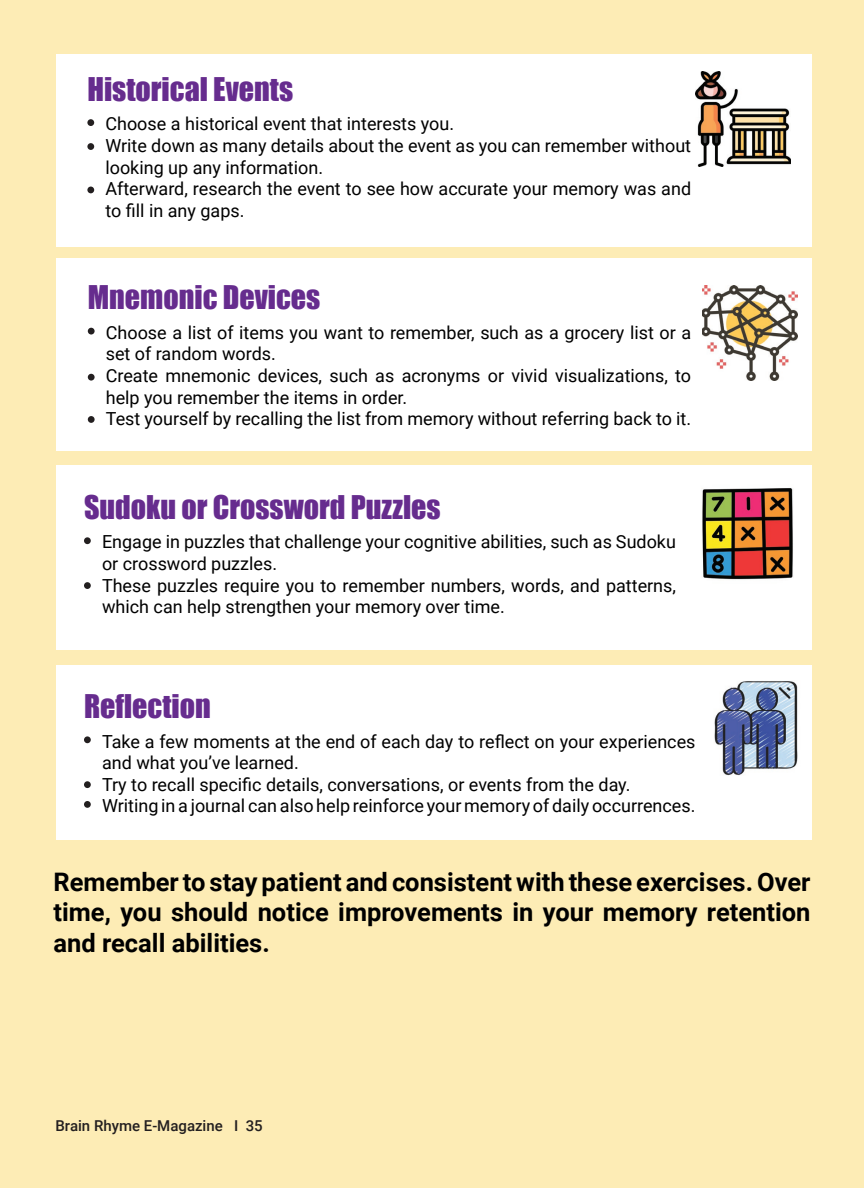
<style>
.page{position:relative;width:864px;height:1188px;background:#fdecb5}
.page>*{position:absolute;margin:0;border:0;box-sizing:border-box;transform-origin:0 0}
.t1{font:30px "Impact";color:#662c8e}
.t2{font:700 25.5px/30.6px "Roboto";color:#000;text-align:justify}
.t3{font:18px/21.6px "Roboto";color:#000}
.t4{font:500 15px "Roboto";color:#231f20}
</style>
<div class="page">
<div style="left:56px;top:54px;width:756px;height:193px;background:#fff"></div>
<div style="left:56px;top:665px;width:756px;height:175px;background:#fff"></div>
<div style="left:56px;top:465px;width:756px;height:185px;background:#fff"></div>
<div style="left:56px;top:259px;width:756px;height:192px;background:#fff"></div>
<div style="left:84px;top:537px;width:7px;height:7px;background:#231f20;border-radius:50%"></div>
<div style="left:84px;top:736px;width:7px;height:7px;background:#231f20;border-radius:50%"></div>
<div style="left:87px;top:119px;width:7px;height:7px;background:#231f20;border-radius:50%"></div>
<div style="left:88px;top:328px;width:7px;height:7px;background:#231f20;border-radius:50%"></div>
<div style="left:87px;top:143px;width:7px;height:7px;background:#231f20;border-radius:50%"></div>
<div style="left:84px;top:582px;width:7px;height:7px;background:#231f20;border-radius:50%"></div>
<div style="left:84px;top:781px;width:7px;height:7px;background:#231f20;border-radius:50%"></div>
<div style="left:84px;top:801px;width:7px;height:7px;background:#231f20;border-radius:50%"></div>
<div style="left:87px;top:187px;width:7px;height:6px;background:#231f20;border-radius:50%"></div>
<div style="left:88px;top:416px;width:7px;height:7px;background:#231f20;border-radius:50%"></div>
<div style="left:88px;top:374px;width:7px;height:7px;background:#231f20;border-radius:50%"></div>
<img style="left:714px;top:681px;width:84px;height:94px">
<img style="left:702px;top:488px;width:91px;height:92px">
<img style="left:702px;top:285px;width:95px;height:96px">
<img style="left:696px;top:71px;width:95px;height:96px">
<h1 class="t1" style="left:87px;top:66px;width:207px">Historical Events</h1>
<p class="t3" style="left:105px;top:112px;width:587px">Choose a historical event that interests you.<br>Write down as many details about the event as you can remember without looking up any information.<br>Afterward, research the event to see how accurate your memory was and to fill in any gaps.</p>
<h1 class="t1" style="left:88px;top:274px;width:234px">Mnemonic Devices</h1>
<p class="t3" style="left:106px;top:321px;width:587px">Choose a list of items you want to remember, such as a grocery list or a set of random words.<br>Create mnemonic devices, such as acronyms or vivid visualizations, to help you remember the items in order.<br>Test yourself by recalling the list from memory without referring back to it.</p>
<h1 class="t1" style="left:84px;top:484px;width:358px">Sudoku or Crossword Puzzles</h1>
<p class="t3" style="left:102px;top:531px;width:576px">Engage in puzzles that challenge your cognitive abilities, such as Sudoku or crossword puzzles.<br>These puzzles require you to remember numbers, words, and patterns, which can help strengthen your memory over time.</p>
<h1 class="t1" style="left:84px;top:683px;width:128px">Reflection</h1>
<p class="t3" style="left:102px;top:730px;width:595px">Take a few moments at the end of each day to reflect on your experiences and what you’ve learned.<br>Try to recall specific details, conversations, or events from the day.<br>Writing in a journal can also help reinforce your memory of daily occurrences.</p>
<h2 class="t2" style="left:53px;top:865px;width:759px">Remember to stay patient and consistent with these exercises. Over time, you should notice improvements in your memory retention and recall abilities.</h2>
<p class="t4" style="left:56px;top:1115px;width:209px">Brain Rhyme E-Magazine I 35</p>
</div>
